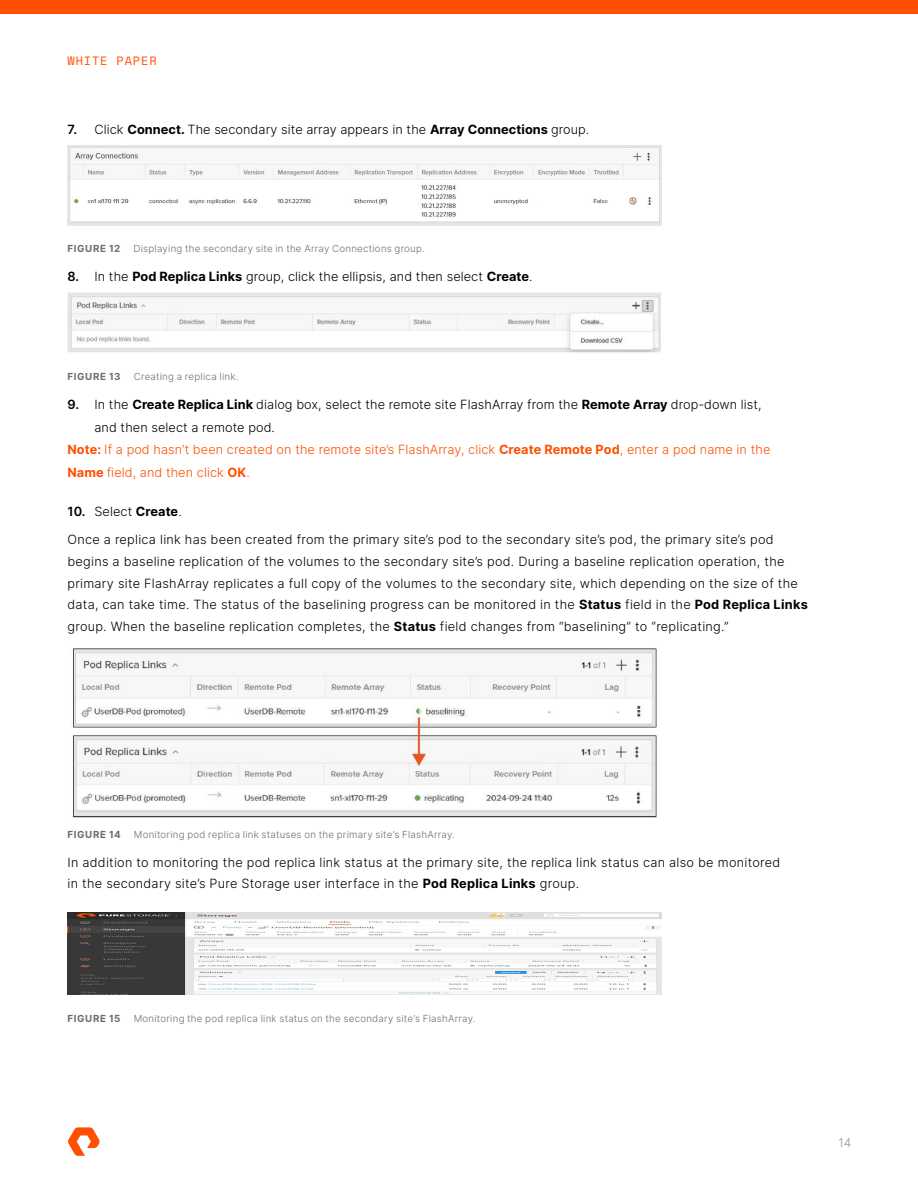
<style>
.page{position:relative;width:918px;height:1188px;background:#fff}
.page>*{position:absolute;margin:0;border:0;box-sizing:border-box;transform-origin:0 0}
.p_body{font:300 12.75px/21.8px "Inter";letter-spacing:.02em;color:#000}
.p_note{font:300 12.75px/22.5px "Inter";letter-spacing:.005em;color:#fe5000}
.t1{font:12px "Space Mono";letter-spacing:.07em;color:#fe5000}
.t2{font:300 12px "Inter";color:#919191}
.t3{font:300 9.75px "Inter";letter-spacing:.025em;color:#6c6c6c}
.t4{font:700 9.75px "Inter";letter-spacing:.07em;color:#6c6c6c}
.s1{font-weight:600}
.s2{font-weight:700}
</style>
<div class="page">
<div style="left:0;top:0;width:918px;height:14px;background:#fe5000"></div>
<svg style="left:68px;top:1127px;width:32px;height:29px"></svg>
<img style="left:68px;top:145px;width:594px;height:80px">
<img style="left:68px;top:292px;width:593px;height:61px">
<img style="left:72px;top:648px;width:585px;height:170px">
<img style="left:68px;top:913px;width:594px;height:82px">
<p class="t1" style="left:68px;top:52px;width:91px">WHITE PAPER</p>
<p class="p_body" style="left:68px;top:119px;width:523px"><span class="s1">7.</span> Click <span class="s2">Connect.</span> The secondary site array appears in the <span class="s2">Array Connections</span> group.</p>
<p class="t4" style="left:68px;top:241px;width:54px">FIGURE 12</p>
<p class="t3" style="left:134px;top:241px;width:293px">Displaying the secondary site in the Array Connections group.</p>
<p class="p_body" style="left:68px;top:266px;width:467px"><span class="s1">8.</span> In the <span class="s2">Pod Replica Links</span> group, click the ellipsis, and then select <span class="s2">Create</span>.</p>
<p class="t4" style="left:68px;top:370px;width:55px">FIGURE 13</p>
<p class="t3" style="left:134px;top:370px;width:106px">Creating a replica link.</p>
<p class="p_body" style="left:94px;top:393px;width:669px;line-height:22.5px;text-indent:-27px"><span class="s1">9.</span> In the <span class="s2">Create Replica Link</span> dialog box, select the remote site FlashArray from the <span class="s2">Remote Array</span> drop-down list, and then select a remote pod.</p>
<p class="p_note" style="left:68px;top:438px;width:704px"><span class="s2">Note:</span> If a pod hasn’t been created on the remote site’s FlashArray, click <span class="s2">Create Remote Pod</span>, enter a pod name in the<br><span class="s2">Name</span> field, and then click <span class="s2">OK</span>.</p>
<p class="p_body" style="left:68px;top:500px;width:116px"><span class="s1">10.</span> Select <span class="s2">Create</span>.</p>
<p class="p_body" style="left:68px;top:528px;width:742px">Once a replica link has been created from the primary site’s pod to the secondary site’s pod, the primary site’s pod begins a baseline replication of the volumes to the secondary site’s pod. During a baseline replication operation, the primary site FlashArray replicates a full copy of the volumes to the secondary site, which depending on the size of the data, can take time. The status of the baselining progress can be monitored in the <span class="s2">Status</span> field in the <span class="s2">Pod Replica Links </span>group. When the baseline replication completes, the <span class="s2">Status</span> field changes from “baselining” to “replicating.”</p>
<p class="t4" style="left:68px;top:827px;width:55px">FIGURE 14</p>
<p class="t3" style="left:134px;top:828px;width:322px">Monitoring pod replica link statuses on the primary site’s FlashArray.</p>
<p class="p_body" style="left:68px;top:851px;width:714px">In addition to monitoring the pod replica link status at the primary site, the replica link status can also be monitored in the secondary site’s Pure Storage user interface in the <span class="s2">Pod Replica Links</span> group.</p>
<p class="t4" style="left:68px;top:1011px;width:55px">FIGURE 15</p>
<p class="t3" style="left:134px;top:1011px;width:343px">Monitoring the pod replica link status on the secondary site’s FlashArray.</p>
<p class="t2" style="left:839px;top:1135px;width:14px">14</p>
</div>
